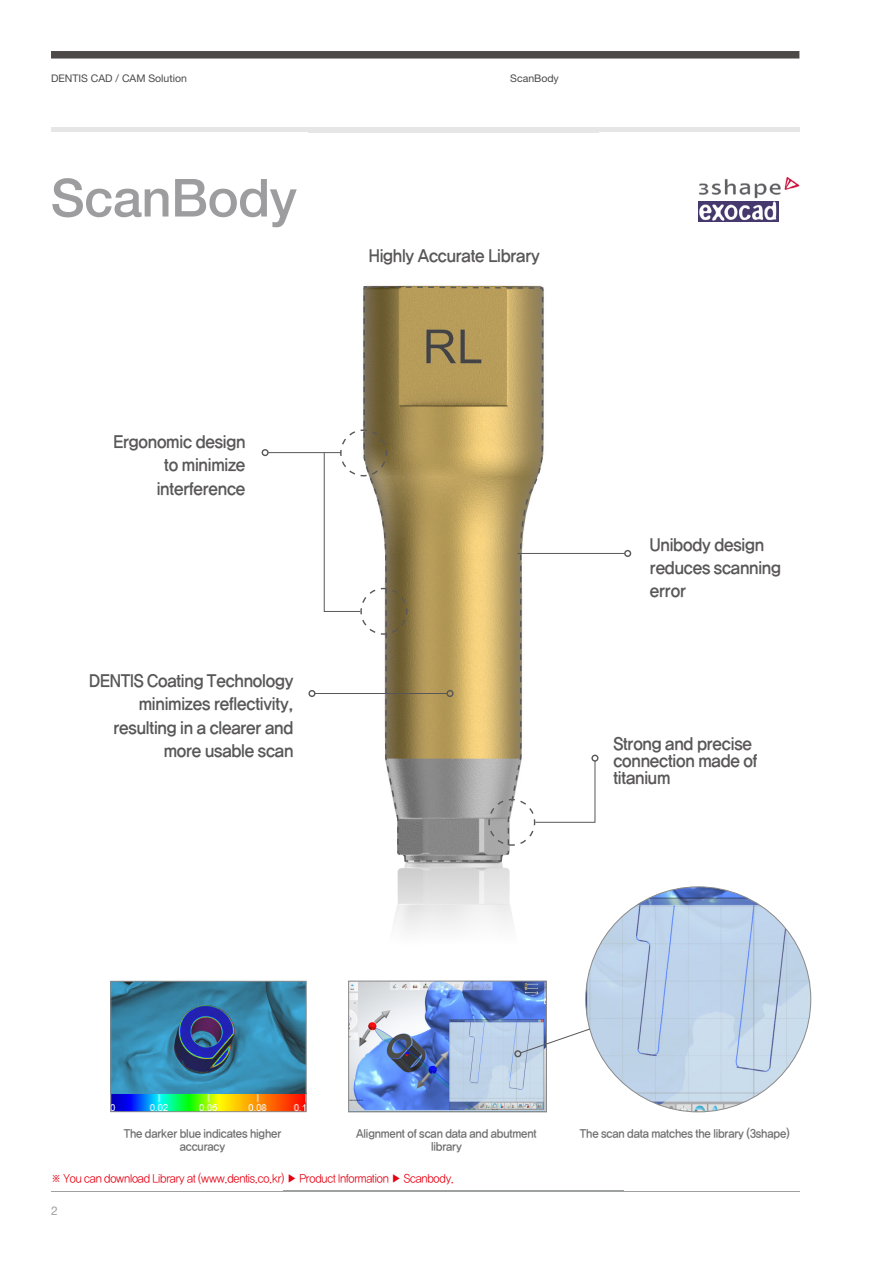
<style>
.page{position:relative;width:893px;height:1263px;background:#fff}
.page>*{position:absolute;margin:0;border:0;box-sizing:border-box;transform-origin:0 0}
.t1{font:500 52.5px "Helvetica Neue";letter-spacing:-.01em;color:#9d9d9f}
.t2{font:18px/23.1px "YDVYGO14 KS Cpc EUC H";letter-spacing:-.015em;color:#595757;scale:.92 1}
.t3{font:12px/13.5px "YDVYGO14 KS Cpc EUC H";letter-spacing:-.015em;color:#727171;text-align:center;scale:.92 1}
.t4{font:12px "YDVYGO12 KS Cpc EUC H";letter-spacing:-.015em;color:#e60012;scale:.92 1}
.t5{font:12px "Helvetica Neue";color:#9fa0a0}
.t6{font:10.5px "Helvetica Neue";color:#4c4948}
</style>
<div class="page">
<div style="left:51px;top:51px;width:748px;height:8px;background:#4c4948"></div>
<hr style="left:51px;top:128px;width:748px;height:4px;background:#e6e6e6">
<hr style="left:51px;top:1191px;width:748px;height:1px;background:#9fa0a0">
<img style="left:283px;top:862px;width:341px;height:329px">
<img style="left:112px;top:983px;width:192px;height:127px">
<img style="left:351px;top:983px;width:194px;height:127px">
<div style="left:349px;top:981px;width:198px;height:131px;border:1px solid #898989"></div>
<img style="left:586px;top:887px;width:225px;height:225px;border-radius:50%">
<hr style="left:268px;top:452px;width:73px;height:1px;background:#595757">
<div style="left:262px;top:449px;width:7px;height:7px;border:1px solid #595757;border-radius:50%"></div>
<hr style="left:315px;top:693px;width:132px;height:1px;background:#595757">
<div style="left:308px;top:690px;width:7px;height:7px;border:1px solid #595757;border-radius:50%"></div>
<hr style="left:517px;top:553px;width:108px;height:1px;background:#595757">
<div style="left:624px;top:550px;width:7px;height:7px;border:1px solid #595757;border-radius:50%"></div>
<svg style="left:324px;top:285px;width:272px;height:577px"></svg>
<div style="left:591px;top:755px;width:7px;height:7px;border:1px solid #595757;border-radius:50%"></div>
<div style="left:110px;top:981px;width:196px;height:131px;border:1px solid #898989"></div>
<svg style="left:514px;top:1028px;width:77px;height:30px"></svg>
<img style="left:698px;top:176px;width:101px;height:26px">
<img style="left:698px;top:202px;width:81px;height:19px">
<p class="t6" style="left:51px;top:75px;width:137px">DENTIS CAD / CAM Solution</p>
<h1 class="t1" style="left:51px;top:179px;width:248px">ScanBody</h1>
<p class="t2" style="left:114px;top:431px;width:145px;text-align:right">Ergonomic design to minimize interference</p>
<p class="t2" style="left:89px;top:670px;width:223px;text-align:right">DENTIS Coating Technology minimizes reflectivity, resulting in a clearer and more usable scan</p>
<p class="t6" style="left:510px;top:75px;width:50px">ScanBody</p>
<p class="t2" style="left:369px;top:245px;width:187px">Highly Accurate Library</p>
<p class="t2" style="left:650px;top:534px;width:144px">Unibody design reduces scanning error</p>
<p class="t2" style="left:613px;top:736px;width:158px;line-height:17.1px">Strong and precise connection made of titanium</p>
<p class="t3" style="left:124px;top:1127px;width:173px">The darker blue indicates higher accuracy</p>
<p class="t3" style="left:356px;top:1127px;width:198px">Alignment of scan data and abutment library</p>
<p class="t3" style="left:580px;top:1127px;width:230px">The scan data matches the library (3shape)</p>
<p class="t4" style="left:51px;top:1173px;width:440px">※ You can download Library at (www.dentis.co.kr) ▶ Product Information ▶ Scanbody.</p>
<p class="t5" style="left:51px;top:1206px;width:8px">2</p>
</div>
